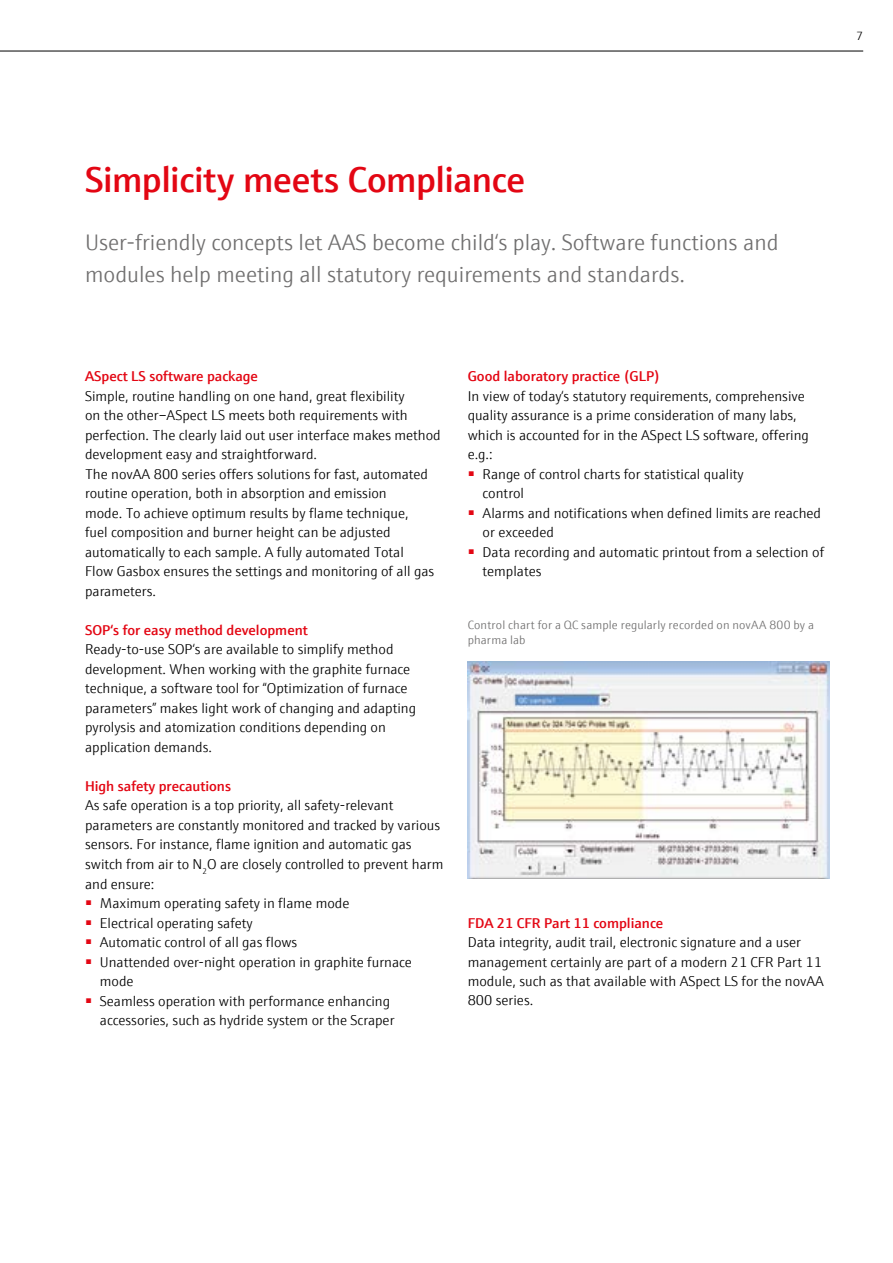
<style>
.page{position:relative;width:893px;height:1263px;background:#fff}
.page>*{position:absolute;margin:0;border:0;box-sizing:border-box;transform-origin:0 0}
.t1{font:600 36px "E+H Sans";letter-spacing:-.01em;color:#e30613}
.t2{font:300 22.5px/32.4px "E+H Sans";color:#706f6f}
.t3{font:300 14.25px/19.5px "E+H Sans";color:#000}
.t4{font:600 14.25px "E+H Sans";color:#e30613}
.t5{font:300 12px/15px "E+H Sans";letter-spacing:.01em;color:#706f6f}
.t6{font:300 12px "E+H Sans";color:#000}
</style>
<div class="page">
<img style="left:468px;top:662px;width:361px;height:217px">
<hr style="left:0;top:51px;width:863px;height:1px;background:#000">
<p class="t6" style="left:856px;top:27px;width:8px">7</p>
<h1 class="t1" style="left:85px;top:152px;width:442px">Simplicity meets Compliance</h1>
<h2 class="t2" style="left:85px;top:224px;width:695px">User-friendly concepts let AAS become child‘s play. Software functions and modules help meeting all statutory requirements and standards.</h2>
<p class="t4" style="left:85px;top:366px;width:174px">ASpect LS software package</p>
<p class="t3" style="left:85px;top:385px;width:357px">Simple, routine handling on one hand, great flexibility<br>on the other–ASpect LS meets both requirements with perfection. The clearly laid out user interface makes method development easy and straightforward.<br>The novAA 800 series offers solutions for fast, automated routine operation, both in absorption and emission<br>mode. To achieve optimum results by flame technique,<br>fuel composition and burner height can be adjusted automatically to each sample. A fully automated Total<br>Flow Gasbox ensures the settings and monitoring of all gas parameters.</p>
<p class="t4" style="left:85px;top:619px;width:224px">SOP‘s for easy method development</p>
<p class="t3" style="left:85px;top:639px;width:333px">Ready-to-use SOP‘s are available to simplify method development. When working with the graphite furnace technique, a software tool for “Optimization of furnace parameters” makes light work of changing and adapting pyrolysis and atomization conditions depending on application demands.</p>
<p class="t4" style="left:85px;top:775px;width:147px">High safety precautions</p>
<p class="t3" style="left:85px;top:795px;width:360px">As safe operation is a top priority, all safety-relevant parameters are constantly monitored and tracked by various sensors. For instance, flame ignition and automatic gas switch from air to N<sub>2</sub>O are closely controlled to prevent harm and ensure:</p>
<p class="t3" style="left:85px;top:892px;width:266px"><sup>■</sup> Maximum operating safety in flame mode</p>
<p class="t3" style="left:85px;top:912px;width:169px"><sup>■</sup> Electrical operating safety</p>
<p class="t3" style="left:85px;top:931px;width:214px"><sup>■</sup> Automatic control of all gas flows</p>
<p class="t3" style="left:100px;top:951px;width:313px;text-indent:-15px"><sup>■</sup> Unattended over-night operation in graphite furnace mode</p>
<p class="t3" style="left:100px;top:990px;width:296px;text-indent:-15px"><sup>■</sup> Seamless operation with performance enhancing accessories, such as hydride system or the Scraper</p>
<p class="t4" style="left:468px;top:366px;width:194px">Good laboratory practice (GLP)</p>
<p class="t3" style="left:468px;top:385px;width:343px">In view of today‘s statutory requirements, comprehensive quality assurance is a prime consideration of many labs, which is accounted for in the ASpect LS software, offering e.g.:</p>
<p class="t3" style="left:483px;top:463px;width:263px;text-indent:-15px"><sup>■</sup> Range of control charts for statistical quality control</p>
<p class="t3" style="left:483px;top:502px;width:340px;text-indent:-15px"><sup>■</sup> Alarms and notifications when defined limits are reached or exceeded</p>
<p class="t3" style="left:483px;top:541px;width:343px;text-indent:-15px"><sup>■</sup> Data recording and automatic printout from a selection of templates</p>
<p class="t5" style="left:468px;top:616px;width:348px">Control chart for a QC sample regularly recorded on novAA 800 by a pharma lab</p>
<p class="t4" style="left:468px;top:912px;width:197px">FDA 21 CFR Part 11 compliance</p>
<p class="t3" style="left:468px;top:931px;width:358px">Data integrity, audit trail, electronic signature and a user management certainly are part of a modern 21 CFR Part 11 module, such as that available with ASpect LS for the novAA 800 series.</p>
</div>
